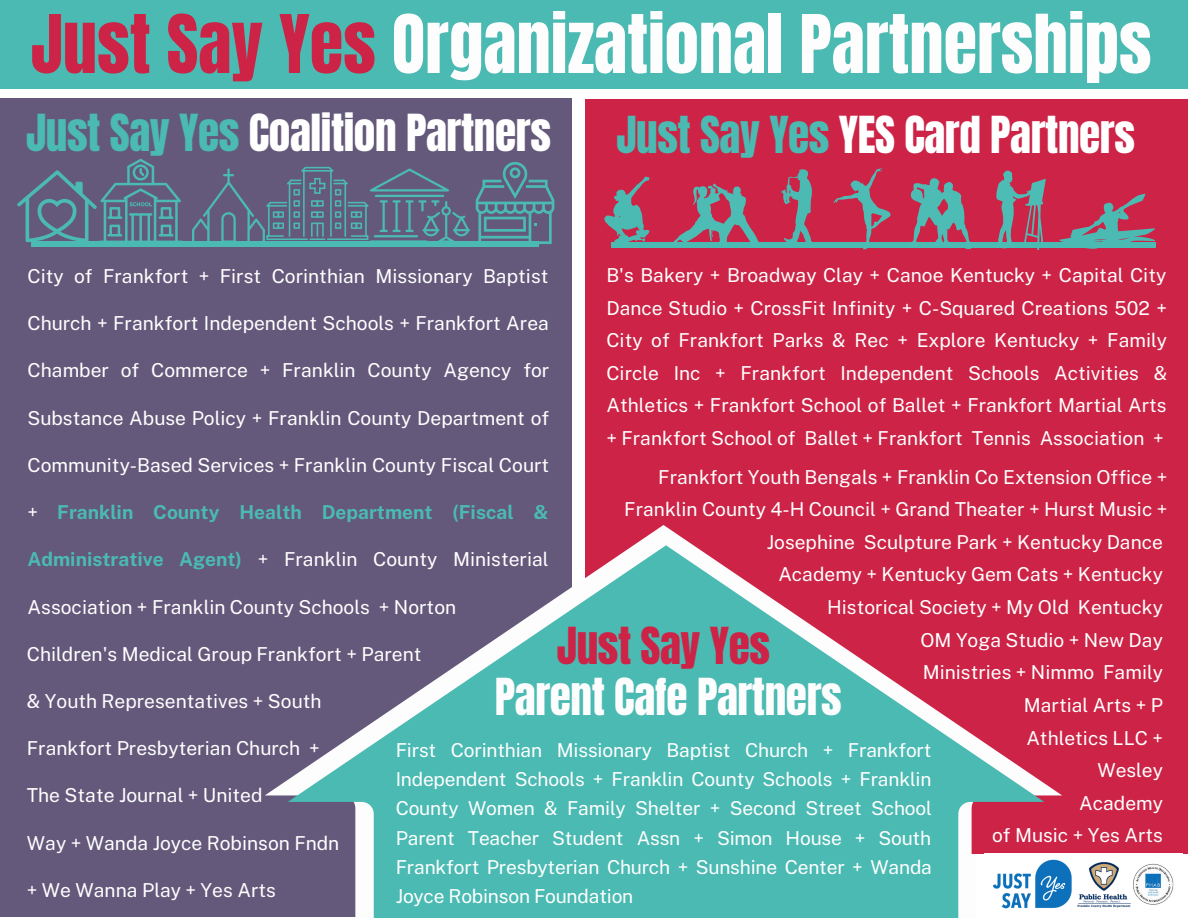
<style>
.page{position:relative;width:1188px;height:918px;background:#fff}
.page>*{position:absolute;margin:0;border:0;box-sizing:border-box;transform-origin:0 0}
.t1{font:68.7px "Anton";color:#fdfdfd}
.t2{font:43.35px "Anton";letter-spacing:-.01em;color:#fff}
.t3{font:43.35px "Anton";letter-spacing:-.01em;color:#fdfdfd}
.t4{font:43.35px "Anton";letter-spacing:-.01em;color:#cc2346}
.t5{font:19.2px/32.7px "Public Sans";color:#fff;text-align:justify}
.t6{font:700 19.2px "Public Sans";color:#4abab2}
.s1{color:#cc2346}
.s2{color:#4abab2}
.s3{font-weight:400;color:#fff}
.s4{font-weight:700;color:#4abab2}
</style>
<div class="page">
<div style="left:585px;top:99px;width:603px;height:754px;background:#cc2346"></div>
<div style="left:0;top:99px;width:572px;height:818px;background:#65597b"></div>
<svg style="left:476px;top:162px;width:78px;height:82px"></svg>
<svg style="left:17px;top:159px;width:165px;height:84px"></svg>
<svg style="left:192px;top:167px;width:278px;height:74px"></svg>
<div style="left:0;top:0;width:1188px;height:89px;background:#4abab2"></div>
<div style="left:611px;top:243px;width:544px;height:5px;background:#4abab2"></div>
<svg style="left:604px;top:176px;width:47px;height:67px"></svg>
<svg style="left:996px;top:171px;width:49px;height:78px"></svg>
<svg style="left:781px;top:169px;width:31px;height:74px"></svg>
<svg style="left:1059px;top:194px;width:96px;height:55px"></svg>
<svg style="left:909px;top:178px;width:63px;height:71px"></svg>
<svg style="left:672px;top:184px;width:88px;height:59px"></svg>
<svg style="left:833px;top:168px;width:58px;height:81px"></svg>
<div style="left:31px;top:241px;width:507px;height:6px;background:#4abab2"></div>
<svg style="left:288px;top:545px;width:756px;height:373px;fill:#4abab2"></svg>
<div style="left:429px;top:856px;width:463px;height:62px;background:#4abab2"></div>
<img style="left:985px;top:854px;width:189px;height:64px">
<h1 class="t1" style="left:31px;top:-5px;width:1122px"><span class="s1">Just Say Yes</span> Organizational Partnerships</h1>
<h2 class="t2" style="left:26px;top:102px;width:526px"><span class="s2">Just Say Yes</span> Coalition Partners</h2>
<h2 class="t2" style="left:616px;top:103px;width:520px"><span class="s2">Just Say Yes</span> YES Card Partners</h2>
<p class="t5" style="left:606px;top:259px;width:562px">B's Bakery + Broadway Clay + Canoe Kentucky + Capital City Dance Studio + CrossFit Infinity + C-Squared Creations 502 + City of Frankfort Parks &amp; Rec + Explore Kentucky + Family Circle Inc + Frankfort Independent Schools Activities &amp; Athletics + Frankfort School of Ballet + Frankfort Martial Arts + Frankfort School of Ballet + Frankfort Tennis Association +</p>
<p class="t5" style="left:28px;top:259px;width:523px">City of Frankfort + First Corinthian Missionary Baptist</p>
<p class="t5" style="left:28px;top:307px;width:523px">Church + Frankfort Independent Schools + Frankfort Area</p>
<p class="t5" style="left:28px;top:354px;width:523px">Chamber of Commerce + Franklin County Agency for</p>
<p class="t5" style="left:28px;top:401px;width:523px">Substance Abuse Policy + Franklin County Department of</p>
<p class="t5" style="left:28px;top:448px;width:523px">Community-Based Services + Franklin County Fiscal Court</p>
<p class="t6" style="left:28px;top:501px;width:523px"><span class="s3">+</span> Franklin County Health Department (Fiscal &amp;</p>
<p class="t5" style="left:28px;top:543px;width:523px"><span class="s4">Administrative Agent)</span> + Franklin County Ministerial</p>
<p class="t5" style="left:28px;top:590px;width:430px">Association + Franklin County Schools + Norton</p>
<p class="t5" style="left:624px;top:460px;width:545px;text-align:right">Frankfort Youth Bengals + Franklin Co Extension Office +<br>Franklin County 4-H Council + Grand Theater + Hurst Music +<br>Josephine Sculpture Park + Kentucky Dance<br>Academy + Kentucky Gem Cats + Kentucky<br>Historical Society + My Old Kentucky<br>OM Yoga Studio + New Day<br>Ministries + Nimmo Family<br>Martial Arts + P<br>Athletics LLC +<br>Wesley<br>Academy<br>of Music + Yes Arts</p>
<h2 class="t4" style="left:557px;top:615px;width:215px">Just Say Yes</h2>
<h2 class="t3" style="left:495px;top:665px;width:348px">Parent Cafe Partners</h2>
<p class="t5" style="left:27px;top:637px;width:396px">Children's Medical Group Frankfort + Parent</p>
<p class="t5" style="left:27px;top:685px;width:296px">&amp; Youth Representatives + South</p>
<p class="t5" style="left:27px;top:732px;width:294px">Frankfort Presbyterian Church +</p>
<p class="t5" style="left:27px;top:779px;width:237px">The State Journal + United</p>
<p class="t5" style="left:27px;top:826px;width:314px">Way + Wanda Joyce Robinson Fndn</p>
<p class="t5" style="left:27px;top:874px;width:251px">+ We Wanna Play + Yes Arts</p>
<p class="t5" style="left:396px;top:735px;width:538px;line-height:29.2px">First Corinthian Missionary Baptist Church + Frankfort Independent Schools + Franklin County Schools + Franklin County Women &amp; Family Shelter + Second Street School Parent Teacher Student Assn + Simon House + South Frankfort Presbyterian Church + Sunshine Center + Wanda Joyce Robinson Foundation</p>
</div>
